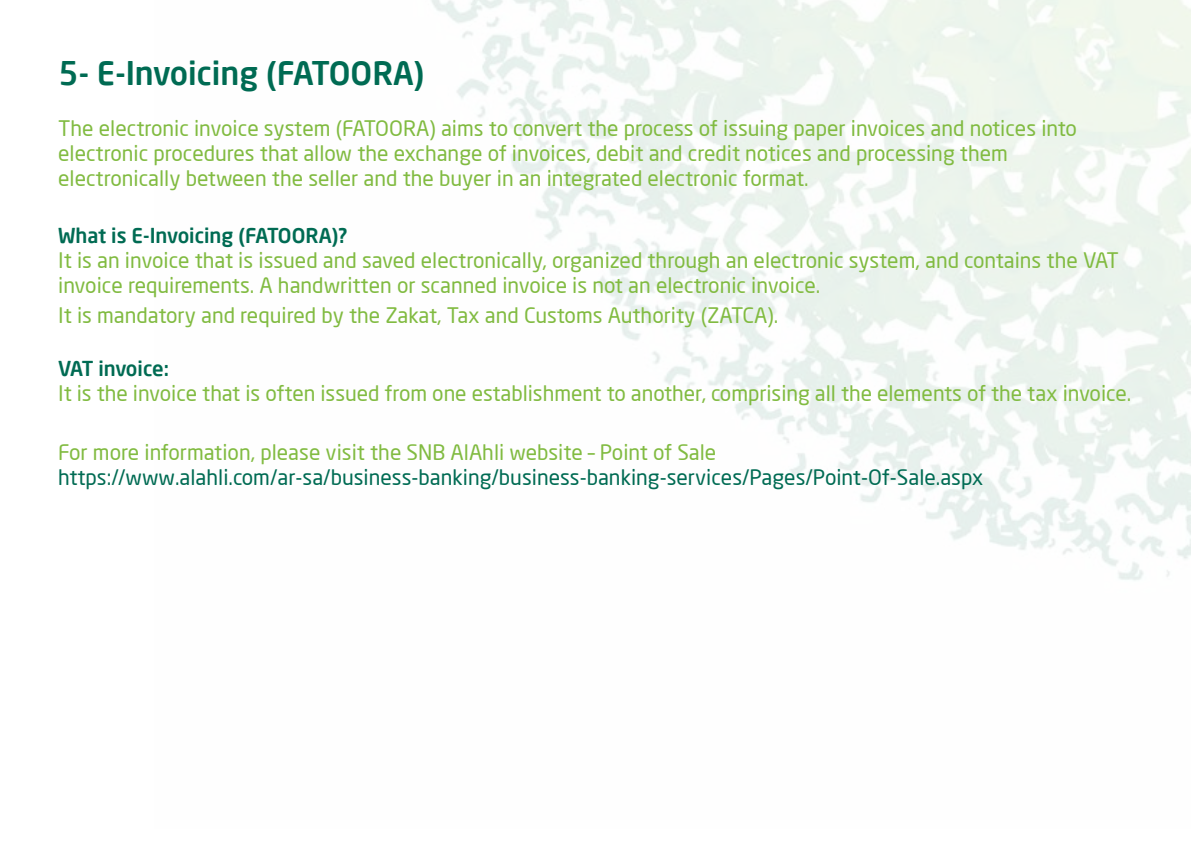
<style>
.page{position:relative;width:1191px;height:842px;background:#fff}
.page>*{position:absolute;margin:0;border:0;box-sizing:border-box;transform-origin:0 0}
.t1{font:500 32px "Neo Sans Arabic";color:#006b53}
.t2{font:21px/25.2px "Neo Sans Arabic";color:#81bb41}
.t3{font:21px "Neo Sans Arabic";color:#006b53}
.t4{font:500 20.2px "Neo Sans Arabic";color:#006b53}
.t5{font:500 20.2px "Neo Sans Arabic";letter-spacing:-.02em;color:#006b53}
</style>
<div class="page">
<h1 class="t1" style="left:59px;top:49px;width:367px">5- E-Invoicing (FATOORA)</h1>
<p class="t2" style="left:58px;top:115px;width:1020px">The electronic invoice system (FATOORA) aims to convert the process of issuing paper invoices and notices into electronic procedures that allow the exchange of invoices, debit and credit notices and processing them electronically between the seller and the buyer in an integrated electronic format.</p>
<p class="t4" style="left:58px;top:220px;width:291px">What is E-Invoicing (FATOORA)?</p>
<p class="t2" style="left:58px;top:248px;width:1062px">It is an invoice that is issued and saved electronically, organized through an electronic system, and contains the VAT invoice requirements. A handwritten or scanned invoice is not an electronic invoice.</p>
<p class="t2" style="left:58px;top:302px;width:721px">It is mandatory and required by the Zakat, Tax and Customs Authority (ZATCA).</p>
<p class="t5" style="left:58px;top:353px;width:112px">VAT invoice:</p>
<p class="t2" style="left:58px;top:381px;width:1074px">It is the invoice that is often issued from one establishment to another, comprising all the elements of the tax invoice.</p>
<p class="t2" style="left:58px;top:440px;width:660px">For more information, please visit the SNB AlAhli website – Point of Sale</p>
<p class="t3" style="left:58px;top:461px;width:926px">https://www.alahli.com/ar-sa/business-banking/business-banking-services/Pages/Point-Of-Sale.aspx</p>
</div>
